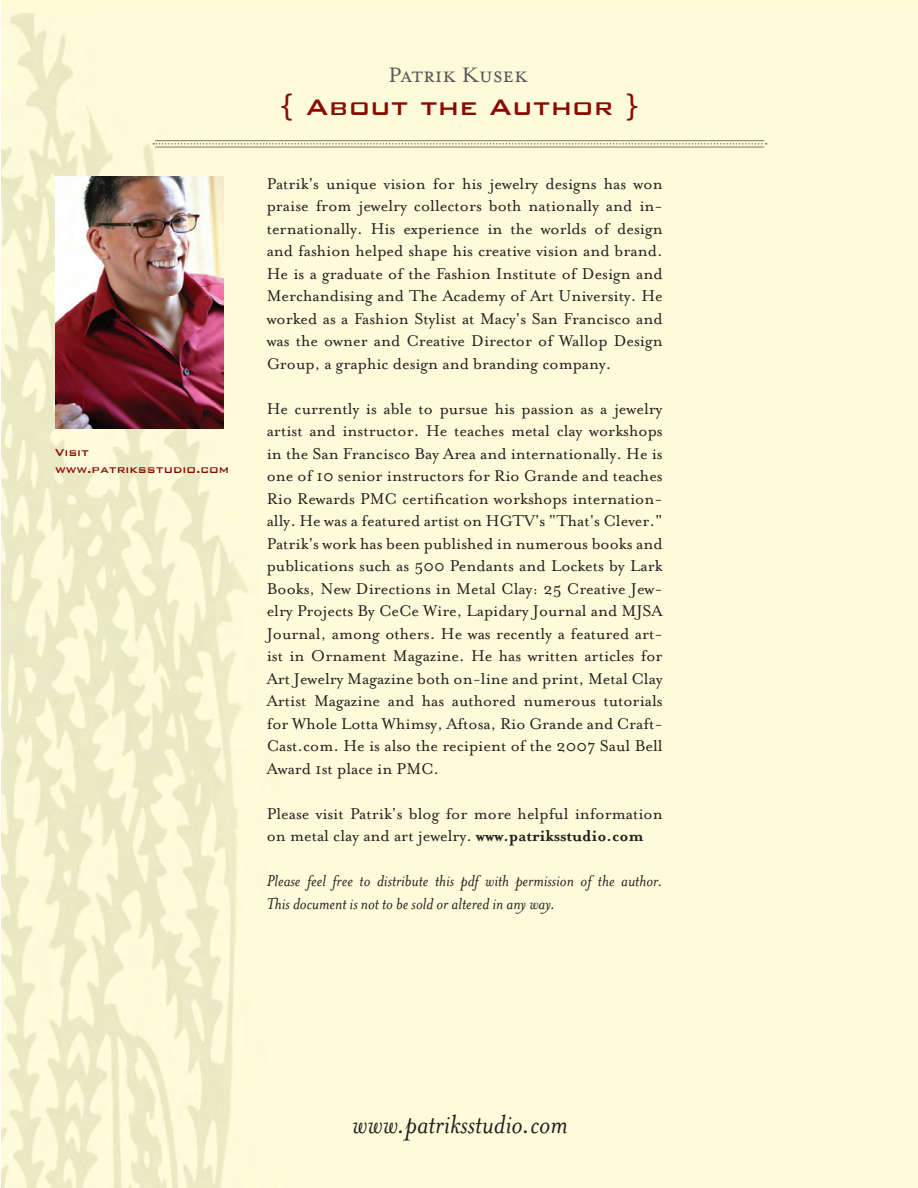
<style>
.page{position:relative;width:918px;height:1188px;background:#fff}
.page>*{position:absolute;margin:0;border:0;box-sizing:border-box;transform-origin:0 0}
.t1{font:italic 30px "Mrs Eaves";color:#231f20}
.t2{font:500 30px "Bank Gothic";color:#8b0a02}
.t3{font:24px "Mrs Eaves Small Caps";color:#57585a}
.t4{font:18px/22.5px "Mrs Eaves Roman";color:#231f20;text-align:justify}
.t5{font:italic 18px/22.5px "Mrs Eaves";color:#231f20}
.t6{font:500 13.5px/16.2px "Bank Gothic";color:#8b0a02}
.s1{font-family:"Mrs Eaves";font-weight:700}
</style>
<div class="page">
<img style="left:1px;top:13px;width:917px;height:1175px">
<svg style="left:153px;top:143px;width:614px;height:2px"></svg>
<hr style="left:155px;top:140px;width:609px;height:1px;background:#7d7c5d">
<hr style="left:155px;top:147px;width:609px;height:1px;background:#7d7c5d">
<img style="left:55px;top:177px;width:168px;height:252px">
<p class="t6" style="left:55px;top:443px;width:175px">Visit www.patriksstudio.com</p>
<h2 class="t3" style="left:389px;top:63px;width:141px">Patrik Kusek</h2>
<h1 class="t2" style="left:279px;top:84px;width:362px">{ About the Author }</h1>
<p class="t4" style="left:267px;top:172px;width:398px">Patrik's unique vision for his jewelry designs has won praise from jewelry collectors both nationally and in&shy;ternationally. His experience in the worlds of design and fashion helped shape his creative vision and brand.<br>He is a graduate of the Fashion Institute of Design and Merchandising and The Academy of Art University. He worked as a Fashion Stylist at Macy's San Francisco and was the owner and Creative Director of Wallop Design Group, a graphic design and branding company.</p>
<p class="t4" style="left:267px;top:397px;width:398px">He currently is able to pursue his passion as a jewelry artist and instructor. He teaches metal clay workshops in the San Francisco Bay Area and internationally. He is one of 10 senior instructors for Rio Grande and teaches Rio Rewards PMC certification workshops internation&shy;ally. He was a featured artist on HGTV's "That's Clever." Patrik's work has been published in numerous books and publications such as 500 Pendants and Lockets by Lark Books, New Directions in Metal Clay: 25 Creative Jew&shy;elry Projects By CeCe Wire, Lapidary Journal and MJSA Journal, among others. He was recently a featured art&shy;ist in Ornament Magazine. He has written articles for Art Jewelry Magazine both on-line and print, Metal Clay Artist Magazine and has authored numerous tutorials for Whole Lotta Whimsy, Aftosa, Rio Grande and Craft-Cast.com. He is also the recipient of the 2007 Saul Bell Award 1st place in PMC.</p>
<p class="t4" style="left:267px;top:802px;width:397px">Please visit Patrik’s blog for more helpful information on metal clay and art jewelry. <span class="s1">www.patriksstudio.com</span></p>
<p class="t5" style="left:267px;top:870px;width:398px">Please feel free to distribute this pdf with permission of the author.<br>This document is not to be sold or altered in any way.</p>
<h1 class="t1" style="left:352px;top:1107px;width:217px">www.patriksstudio.com</h1>
</div>
